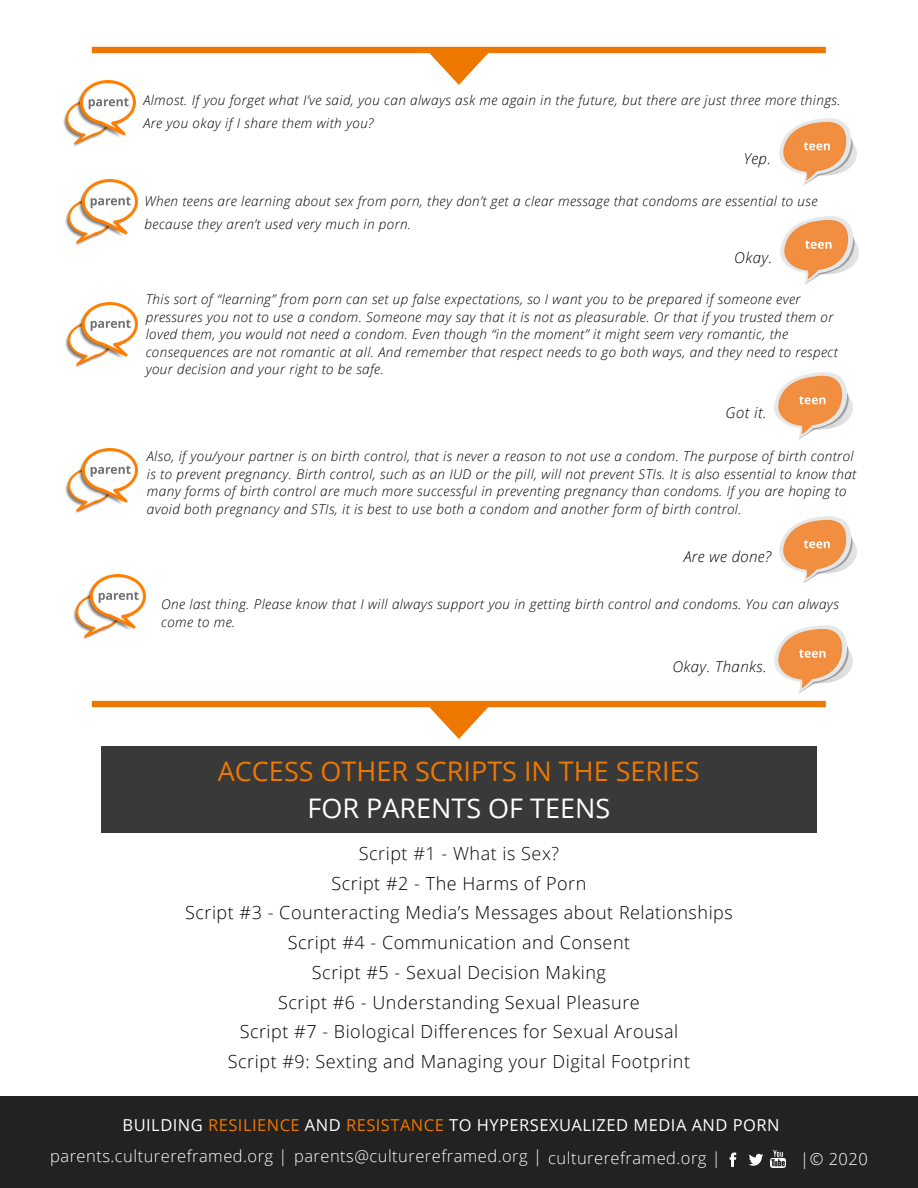
<style>
.page{position:relative;width:918px;height:1188px;background:#fff}
.page>*{position:absolute;margin:0;border:0;box-sizing:border-box;transform-origin:0 0}
.t1{font:27px "Open Sans";color:#e70}
.t2{font:27px "Open Sans";color:#fff}
.t3{font:300 18px/29.7px "Open Sans";letter-spacing:.03em;color:#000;text-align:center}
.t4{font:300 18px "Open Sans";letter-spacing:.03em;color:#0d0502}
.t5{font:300 16.5px/31.3px "Open Sans";letter-spacing:.03em;color:#fff}
.t6{font:italic 300 15px "Open Sans";letter-spacing:.03em;color:#000}
.t7{font:italic 300 13.5px/17.5px "Open Sans";letter-spacing:.03em;color:#000}
.s1{font-weight:400}
.s2{font-weight:400;color:#e70}
</style>
<div class="page">
<div style="left:0;top:1096px;width:918px;height:92px;background:#222"></div>
<svg style="left:92px;top:47px;width:734px;height:38px"></svg>
<img style="left:779px;top:118px;width:78px;height:66px">
<img style="left:63px;top:81px;width:72px;height:66px">
<img style="left:65px;top:180px;width:72px;height:66px">
<img style="left:781px;top:217px;width:77px;height:66px">
<img style="left:65px;top:302px;width:72px;height:66px">
<svg style="left:92px;top:701px;width:734px;height:38px"></svg>
<div style="left:101px;top:746px;width:716px;height:87px;background:#393939"></div>
<svg style="left:730px;top:1153px;width:6px;height:14px"></svg>
<svg style="left:749px;top:1154px;width:14px;height:12px"></svg>
<img style="left:771px;top:1151px;width:15px;height:17px">
<img style="left:775px;top:373px;width:77px;height:66px">
<img style="left:65px;top:448px;width:72px;height:66px">
<img style="left:779px;top:516px;width:78px;height:67px">
<img style="left:73px;top:574px;width:73px;height:66px">
<img style="left:775px;top:626px;width:77px;height:66px">
<p class="t7" style="left:143px;top:88px;width:699px;line-height:22.8px">Almost. If you forget what I’ve said, you can always ask me again in the future, but there are just three more things.<br>Are you okay if I share them with you?</p>
<p class="t6" style="left:744px;top:148px;width:29px">Yep.</p>
<p class="t7" style="left:145px;top:189px;width:674px;line-height:22.8px">When teens are learning about sex from porn, they don’t get a clear message that condoms are essential to use because they aren’t used very much in porn.</p>
<p class="t6" style="left:734px;top:247px;width:39px">Okay.</p>
<p class="t7" style="left:146px;top:290px;width:694px">This sort of “learning” from porn can set up false expectations, so I want you to be prepared if someone ever pressures you not to use a condom. Someone may say that it is not as pleasurable. Or that if you trusted them or loved them, you would not need a condom. Even though “in the moment” it might seem very romantic, the consequences are not romantic at all. And remember that respect needs to go both ways, and they need to respect your decision and your right to be safe.</p>
<p class="t6" style="left:726px;top:402px;width:42px">Got it.</p>
<p class="t7" style="left:147px;top:447px;width:711px">Also, if you/your partner is on birth control, that is never a reason to not use a condom. The purpose of birth control is to prevent pregnancy. Birth control, such as an IUD or the pill, will not prevent STIs. It is also essential to know that many forms of birth control are much more successful in preventing pregnancy than condoms. If you are hoping to avoid both pregnancy and STIs, it is best to use both a condom and another form of birth control.</p>
<p class="t6" style="left:684px;top:546px;width:89px">Are we done?</p>
<p class="t7" style="left:161px;top:595px;width:679px">One last thing. Please know that I will always support you in getting birth control and condoms. You can always come to me.</p>
<p class="t6" style="left:672px;top:656px;width:96px">Okay. Thanks.</p>
<h1 class="t1" style="left:218px;top:752px;width:483px">ACCESS OTHER SCRIPTS IN THE SERIES</h1>
<h1 class="t2" style="left:308px;top:790px;width:304px">FOR PARENTS OF TEENS</h1>
<h2 class="t4" style="left:359px;top:841px;width:202px">Script #1 - What is Sex?</h2>
<p class="t3" style="left:185px;top:868px;width:549px">Script #2 - The Harms of Porn<br>Script #3 - Counteracting Media’s Messages about Relationships Script #4 - Communication and Consent<br>Script #5 - Sexual Decision Making<br>Script #6 - Understanding Sexual Pleasure<br>Script #7 - Biological Differences for Sexual Arousal<br>Script #9: Sexting and Managing your Digital Footprint</p>
<p class="t5" style="left:50px;top:1109px;width:731px;text-indent:72px"><span class="s1">BUILDING</span> <span class="s2">RESILIENCE</span> <span class="s1">AND</span> <span class="s2">RESISTANCE</span> <span class="s1">TO HYPERSEXUALIZED MEDIA AND PORN </span>parents.culturereframed.org | parents@culturereframed.org | culturereframed.org |</p>
<p class="t5" style="left:800px;top:1143px;width:69px">|© 2020</p>
</div>
